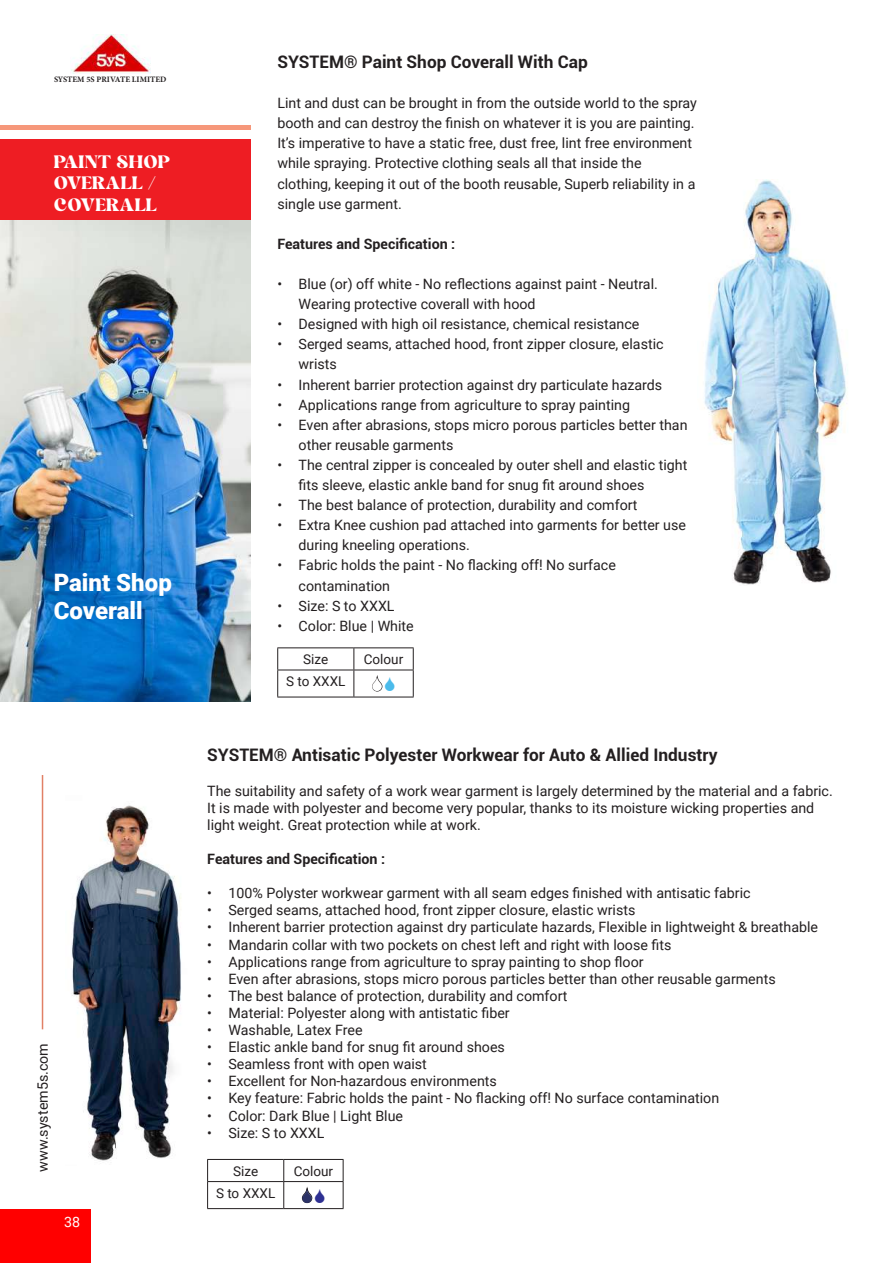
<style>
.page{position:relative;width:893px;height:1263px;background:#fff}
.page>*{position:absolute;margin:0;border:0;box-sizing:border-box;transform-origin:0 0}
.t1{font:900 24px/28.8px "Roboto";color:#fff}
.t2{font:18px/21.6px "Aicho";letter-spacing:.02em;color:#fff}
.t3{font:700 17.25px "Roboto";color:#231f20}
.t4{font:14.25px/20.1px "Roboto";color:#231f20}
.t5{font:700 14.25px "Roboto";color:#231f20}
.t6{font:14.25px "Roboto";color:#fff}
.t7{font:13.5px "Roboto";color:#231f20}
.t8{font:700 8.25px "Minion Pro";color:#231f20}
</style>
<div class="page">
<img style="left:71px;top:35px;width:80px;height:39px">
<div style="left:0;top:1209px;width:90px;height:54px;background:#f00"></div>
<hr style="left:42px;top:775px;width:1px;height:254px;background:#e18066">
<img style="left:0;top:220px;width:250px;height:482px">
<div style="left:0;top:139px;width:250px;height:81px;background:#ee1d23"></div>
<div style="left:0;top:125px;width:250px;height:5px;background:#f6977a"></div>
<hr style="left:277px;top:647px;width:77px;height:1px;background:#231f20">
<hr style="left:354px;top:647px;width:60px;height:1px;background:#231f20">
<hr style="left:277px;top:670px;width:77px;height:1px;background:#231f20">
<svg style="left:277px;top:648px;width:1px;height:49px"></svg>
<hr style="left:354px;top:670px;width:60px;height:1px;background:#231f20">
<svg style="left:353px;top:648px;width:1px;height:49px"></svg>
<svg style="left:413px;top:648px;width:1px;height:49px"></svg>
<hr style="left:277px;top:697px;width:77px;height:1px;background:#231f20">
<hr style="left:354px;top:697px;width:60px;height:1px;background:#231f20">
<img style="left:704px;top:179px;width:143px;height:406px">
<img style="left:71px;top:805px;width:110px;height:356px">
<hr style="left:207px;top:1159px;width:77px;height:1px;background:#231f20">
<hr style="left:284px;top:1159px;width:59px;height:1px;background:#231f20">
<hr style="left:207px;top:1181px;width:77px;height:1px;background:#231f20">
<svg style="left:207px;top:1160px;width:1px;height:48px"></svg>
<hr style="left:284px;top:1181px;width:59px;height:1px;background:#231f20">
<svg style="left:283px;top:1160px;width:1px;height:48px"></svg>
<svg style="left:343px;top:1160px;width:1px;height:48px"></svg>
<hr style="left:207px;top:1208px;width:77px;height:1px;background:#231f20">
<hr style="left:284px;top:1208px;width:59px;height:1px;background:#231f20">
<p class="t8" style="left:54px;top:73px;width:114px">SYSTEM 5S PRIVATE LIMITED</p>
<p class="t2" style="left:54px;top:151px;width:118px">PAINT SHOP<br>OVERALL /<br>COVERALL</p>
<h1 class="t1" style="left:54px;top:567px;width:120px">Paint Shop<br>Coverall</h1>
<p class="t4" style="left:32px;top:1171px;width:130px;rotate:-90deg">www.system5s.com</p>
<p class="t6" style="left:64px;top:1212px;width:18px">38</p>
<p class="t3" style="left:277px;top:50px;width:312px">SYSTEM® Paint Shop Coverall With Cap</p>
<p class="t4" style="left:277px;top:92px;width:421px">Lint and dust can be brought in from the outside world to the spray booth and can destroy the finish on whatever it is you are painting.<br>It’s imperative to have a static free, dust free, lint free environment while spraying. Protective clothing seals all that inside the clothing, keeping it out of the booth reusable, Superb reliability in a single use garment.</p>
<p class="t5" style="left:277px;top:234px;width:179px">Features and Specification :</p>
<p class="t4" style="left:299px;top:273px;width:361px;text-indent:-21px">• Blue (or) off white - No reflections against paint - Neutral.<br>Wearing protective coverall with hood</p>
<p class="t4" style="left:277px;top:314px;width:364px">• Designed with high oil resistance, chemical resistance</p>
<p class="t4" style="left:299px;top:334px;width:367px;text-indent:-21px">• Serged seams, attached hood, front zipper closure, elastic wrists</p>
<p class="t4" style="left:277px;top:374px;width:386px">• Inherent barrier protection against dry particulate hazards</p>
<p class="t4" style="left:277px;top:394px;width:354px">• Applications range from agriculture to spray painting</p>
<p class="t4" style="left:299px;top:414px;width:390px;text-indent:-21px">• Even after abrasions, stops micro porous particles better than other reusable garments</p>
<p class="t4" style="left:299px;top:454px;width:390px;text-indent:-21px">• The central zipper is concealed by outer shell and elastic tight fits sleeve, elastic ankle band for snug fit around shoes</p>
<p class="t4" style="left:277px;top:494px;width:362px">• The best balance of protection, durability and comfort</p>
<p class="t4" style="left:299px;top:515px;width:389px;text-indent:-21px">• Extra Knee cushion pad attached into garments for better use during kneeling operations.</p>
<p class="t4" style="left:299px;top:555px;width:319px;text-indent:-21px">• Fabric holds the paint - No flacking off! No surface contamination</p>
<p class="t4" style="left:277px;top:595px;width:119px">• Size: S to XXXL</p>
<p class="t4" style="left:277px;top:615px;width:138px">• Color: Blue | White</p>
<p class="t7" style="left:303px;top:650px;width:27px">Size</p>
<p class="t7" style="left:364px;top:650px;width:41px">Colour</p>
<p class="t7" style="left:286px;top:672px;width:61px">S to XXXL</p>
<p class="t3" style="left:207px;top:743px;width:512px">SYSTEM® Antisatic Polyester Workwear for Auto &amp; Allied Industry</p>
<p class="t4" style="left:207px;top:781px;width:627px;line-height:17.1px">The suitability and safety of a work wear garment is largely determined by the material and a fabric.<br>It is made with polyester and become very popular, thanks to its moisture wicking properties and light weight. Great protection while at work.</p>
<p class="t5" style="left:207px;top:849px;width:179px">Features and Specification :</p>
<p class="t4" style="left:207px;top:882px;width:545px">• 100% Polyster workwear garment with all seam edges finished with antisatic fabric</p>
<p class="t4" style="left:207px;top:900px;width:430px">• Serged seams, attached hood, front zipper closure, elastic wrists</p>
<p class="t4" style="left:207px;top:917px;width:612px">• Inherent barrier protection against dry particulate hazards, Flexible in lightweight &amp; breathable</p>
<p class="t4" style="left:207px;top:934px;width:466px">• Mandarin collar with two pockets on chest left and right with loose fits</p>
<p class="t4" style="left:207px;top:951px;width:438px">• Applications range from agriculture to spray painting to shop floor</p>
<p class="t4" style="left:207px;top:968px;width:570px">• Even after abrasions, stops micro porous particles better than other reusable garments</p>
<p class="t4" style="left:207px;top:985px;width:362px">• The best balance of protection, durability and comfort</p>
<p class="t4" style="left:207px;top:1002px;width:304px">• Material: Polyester along with antistatic fiber</p>
<p class="t4" style="left:207px;top:1019px;width:157px">• Washable, Latex Free</p>
<p class="t4" style="left:207px;top:1036px;width:299px">• Elastic ankle band for snug fit around shoes</p>
<p class="t4" style="left:207px;top:1053px;width:221px">• Seamless front with open waist</p>
<p class="t4" style="left:207px;top:1071px;width:291px">• Excellent for Non-hazardous environments</p>
<p class="t4" style="left:207px;top:1088px;width:513px">• Key feature: Fabric holds the paint - No flacking off! No surface contamination</p>
<p class="t4" style="left:207px;top:1105px;width:197px">• Color: Dark Blue | Light Blue</p>
<p class="t4" style="left:207px;top:1122px;width:119px">• Size: S to XXXL</p>
<p class="t7" style="left:233px;top:1161px;width:27px">Size</p>
<p class="t7" style="left:294px;top:1161px;width:41px">Colour</p>
<p class="t7" style="left:216px;top:1183px;width:61px">S to XXXL</p>
</div>
